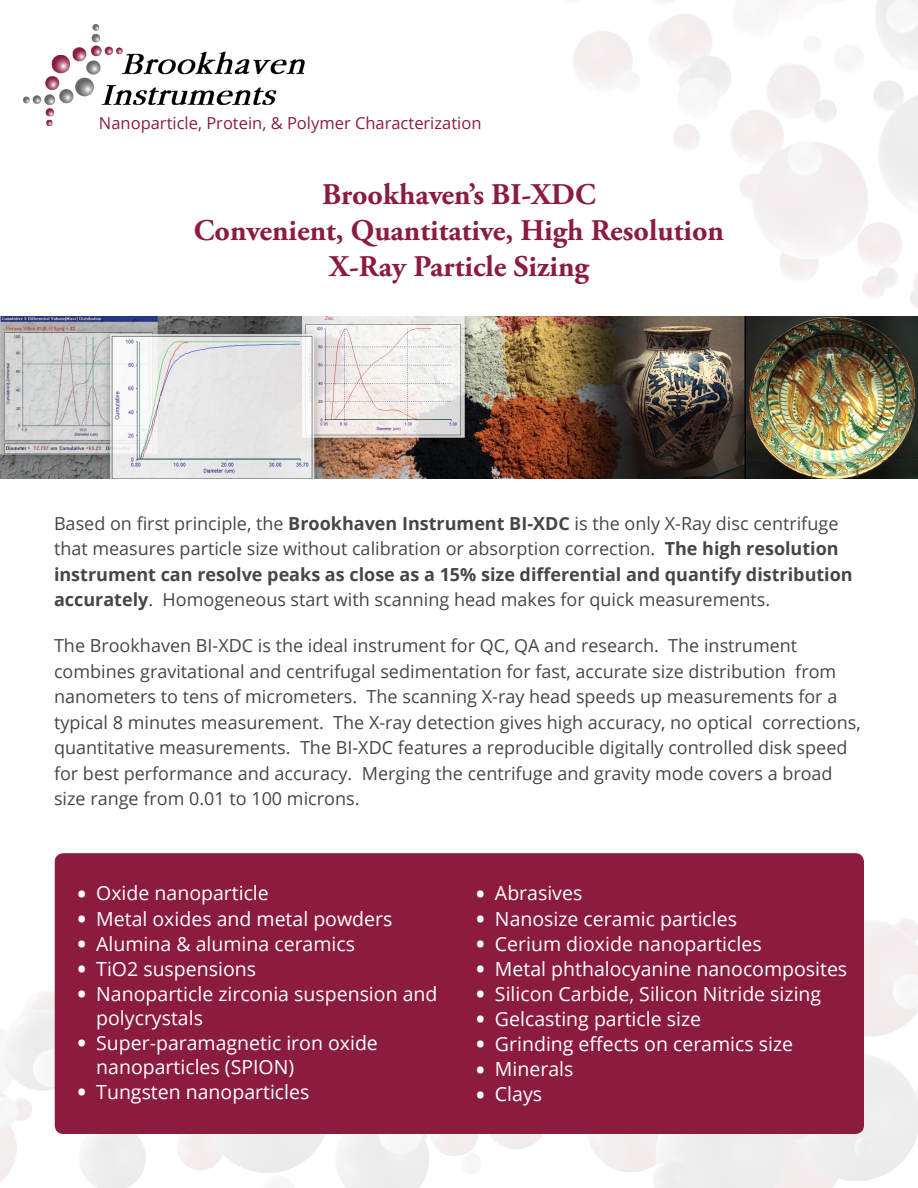
<style>
.page{position:relative;width:918px;height:1188px;background:#fff}
.page>*{position:absolute;margin:0;border:0;box-sizing:border-box;transform-origin:0 0}
.header_text{font:700 30px "Adobe Garamond Pro";color:#8c1c3d}
.bullet{font:19.5px/24px "Open Sans";color:#fff}
.paragraph{font:18px/25.5px "Open Sans";color:#454647}
.t1{font:16.5px "Open Sans";color:#8c1c3d}
.s1{font-weight:700}
.s2{font-size:30px}
</style>
<div class="page">
<img style="left:0;top:478px;width:918px;height:710px">
<div style="left:55px;top:853px;width:809px;height:281px;background:#8c1c3d;border-radius:9px"></div>
<img style="left:197px;top:0;width:721px;height:667px">
<img style="left:23px;top:24px;width:282px;height:102px">
<img style="left:0;top:316px;width:918px;height:162px">
<p class="t1" style="left:99px;top:112px;width:384px">Nanoparticle, Protein, &amp; Polymer Characterization</p>
<p class="header_text" style="left:322px;top:177px;width:275px">Brookhaven’s BI-XDC</p>
<p class="header_text" style="left:194px;top:213px;width:532px">Convenient, Quantitative, High Resolution</p>
<p class="header_text" style="left:329px;top:249px;width:261px">X-Ray Particle Sizing</p>
<p class="paragraph" style="left:54px;top:510px;width:800px">Based on first principle, the <span class="s1">Brookhaven Instrument BI-XDC</span> is the only X-Ray disc centrifuge that measures particle size without calibration or absorption correction. <span class="s1">The high resolution instrument can resolve peaks as close as a 15% size differential and quantify distribution accurately</span>. Homogeneous start with scanning head makes for quick measurements.</p>
<p class="paragraph" style="left:54px;top:632px;width:808px">The Brookhaven BI-XDC is the ideal instrument for QC, QA and research. The instrument combines gravitational and centrifugal sedimentation for fast, accurate size distribution from nanometers to tens of micrometers. The scanning X-ray head speeds up measurements for a typical 8 minutes measurement. The X-ray detection gives high accuracy, no optical corrections, quantitative measurements. The BI-XDC features a reproducible digitally controlled disk speed for best performance and accuracy. Merging the centrifuge and gravity mode covers a broad size range from 0.01 to 100 microns.</p>
<p class="bullet" style="left:76px;top:881px;width:194px"><span class="s2">•</span> Oxide nanoparticle</p>
<p class="bullet" style="left:76px;top:906px;width:318px"><span class="s2">•</span> Metal oxides and metal powders</p>
<p class="bullet" style="left:76px;top:931px;width:281px"><span class="s2">•</span> Alumina &amp; alumina ceramics</p>
<p class="bullet" style="left:76px;top:956px;width:182px"><span class="s2">•</span> TiO2 suspensions</p>
<p class="bullet" style="left:96px;top:981px;width:343px;text-indent:-20px"><span class="s2">•</span> Nanoparticle zirconia suspension and polycrystals</p>
<p class="bullet" style="left:96px;top:1030px;width:283px;text-indent:-20px"><span class="s2">•</span> Super-paramagnetic iron oxide nanoparticles (SPION)</p>
<p class="bullet" style="left:76px;top:1079px;width:235px"><span class="s2">•</span> Tungsten nanoparticles</p>
<p class="bullet" style="left:475px;top:881px;width:109px"><span class="s2">•</span> Abrasives</p>
<p class="bullet" style="left:475px;top:906px;width:264px"><span class="s2">•</span> Nanosize ceramic particles</p>
<p class="bullet" style="left:475px;top:931px;width:288px"><span class="s2">•</span> Cerium dioxide nanoparticles</p>
<p class="bullet" style="left:475px;top:956px;width:374px"><span class="s2">•</span> Metal phthalocyanine nanocomposites</p>
<p class="bullet" style="left:475px;top:981px;width:348px"><span class="s2">•</span> Silicon Carbide, Silicon Nitride sizing</p>
<p class="bullet" style="left:475px;top:1006px;width:228px"><span class="s2">•</span> Gelcasting particle size</p>
<p class="bullet" style="left:475px;top:1031px;width:320px"><span class="s2">•</span> Grinding effects on ceramics size</p>
<p class="bullet" style="left:475px;top:1056px;width:100px"><span class="s2">•</span> Minerals</p>
<p class="bullet" style="left:475px;top:1082px;width:69px"><span class="s2">•</span> Clays</p>
</div>
